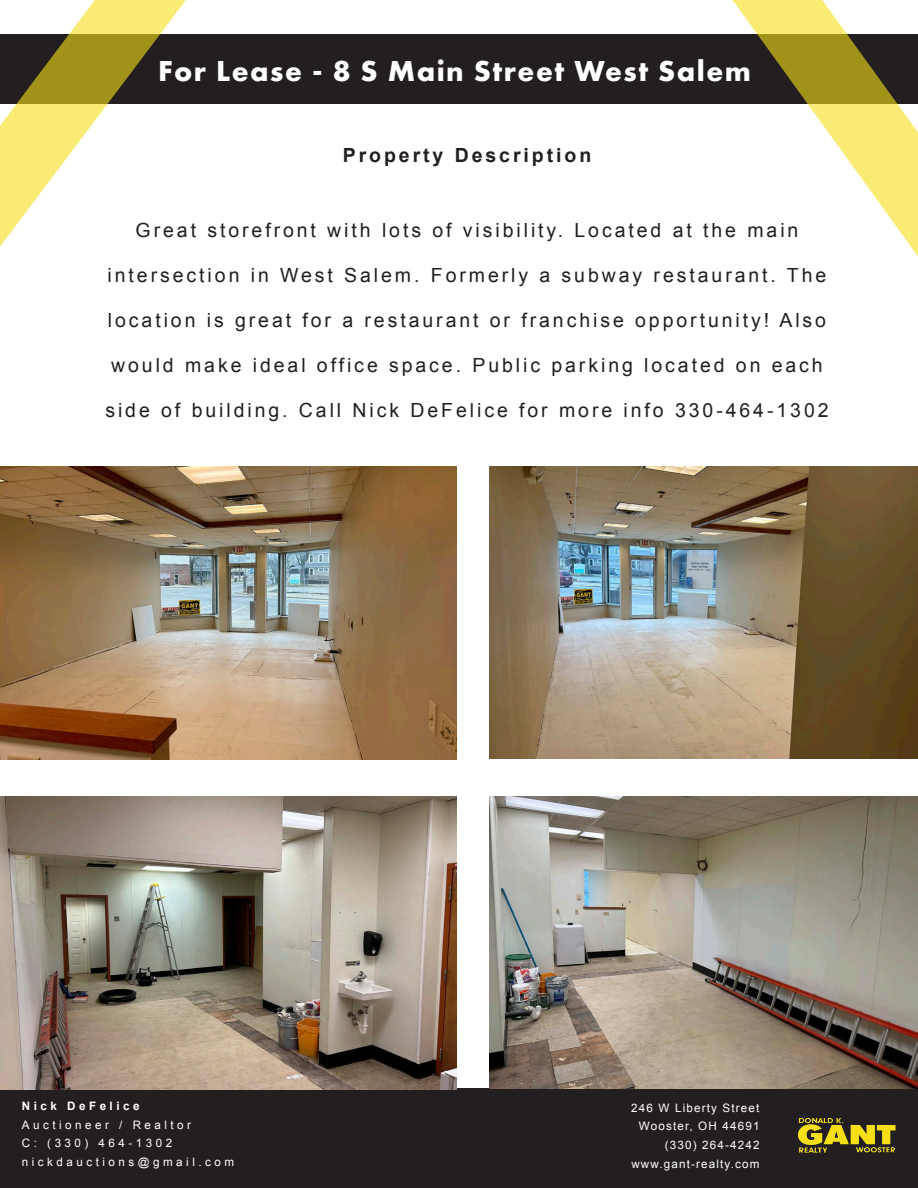
<style>
.page{position:relative;width:918px;height:1188px;background:#fff}
.page>*{position:absolute;margin:0;border:0;box-sizing:border-box;transform-origin:0 0}
.t1{font:700 30px "Futura PT";letter-spacing:.05em;color:#fff}
.t2{font:19.5px "Arial";letter-spacing:.15em;color:#231f20}
.t3{font:700 19.5px "Arial";letter-spacing:.15em;color:#231f20}
.t4{font:11.7px/18.6px "Arial";letter-spacing:.1em;color:#fff;text-align:right}
.t5{font:11.7px "Arial";letter-spacing:.3em;color:#fff}
.t6{font:700 11.7px "Arial";letter-spacing:.3em;color:#fff}
</style>
<div class="page">
<div style="left:0;top:35px;width:918px;height:69px;background:#231f20"></div>
<div style="left:0;top:1088px;width:918px;height:100px;background:#231f20"></div>
<svg style="left:701px;top:0;width:217px;height:256px"></svg>
<svg style="left:0;top:0;width:236px;height:247px"></svg>
<img style="left:489px;top:466px;width:429px;height:292px">
<img style="left:0;top:466px;width:456px;height:293px">
<img style="left:489px;top:797px;width:429px;height:291px">
<img style="left:0;top:797px;width:456px;height:293px">
<img style="left:798px;top:1117px;width:98px;height:36px">
<p class="t1" style="left:158px;top:51px;width:595px">For Lease - 8 S Main Street West Salem</p>
<p class="t3" style="left:343px;top:142px;width:250px">Property Description</p>
<p class="t2" style="left:136px;top:217px;width:664px">Great storefront with lots of visibility. Located at the main</p>
<p class="t2" style="left:108px;top:262px;width:720px">intersection in West Salem. Formerly a subway restaurant. The</p>
<p class="t2" style="left:108px;top:307px;width:720px">location is great for a restaurant or franchise opportunity! Also</p>
<p class="t2" style="left:111px;top:352px;width:713px">would make ideal office space. Public parking located on each</p>
<p class="t2" style="left:105px;top:397px;width:725px">side of building. Call Nick DeFelice for more info 330-464-1302</p>
<p class="t6" style="left:22px;top:1098px;width:119px">Nick DeFelice</p>
<p class="t5" style="left:22px;top:1117px;width:171px">Auctioneer / Realtor</p>
<p class="t5" style="left:22px;top:1136px;width:152px">C: (330) 464-1302</p>
<p class="t5" style="left:22px;top:1154px;width:214px">nickdauctions@gmail.com</p>
<p class="t4" style="left:631px;top:1099px;width:130px">246 W Liberty Street<br>Wooster, OH 44691 (330) 264-4242 www.gant-realty.com</p>
</div>
